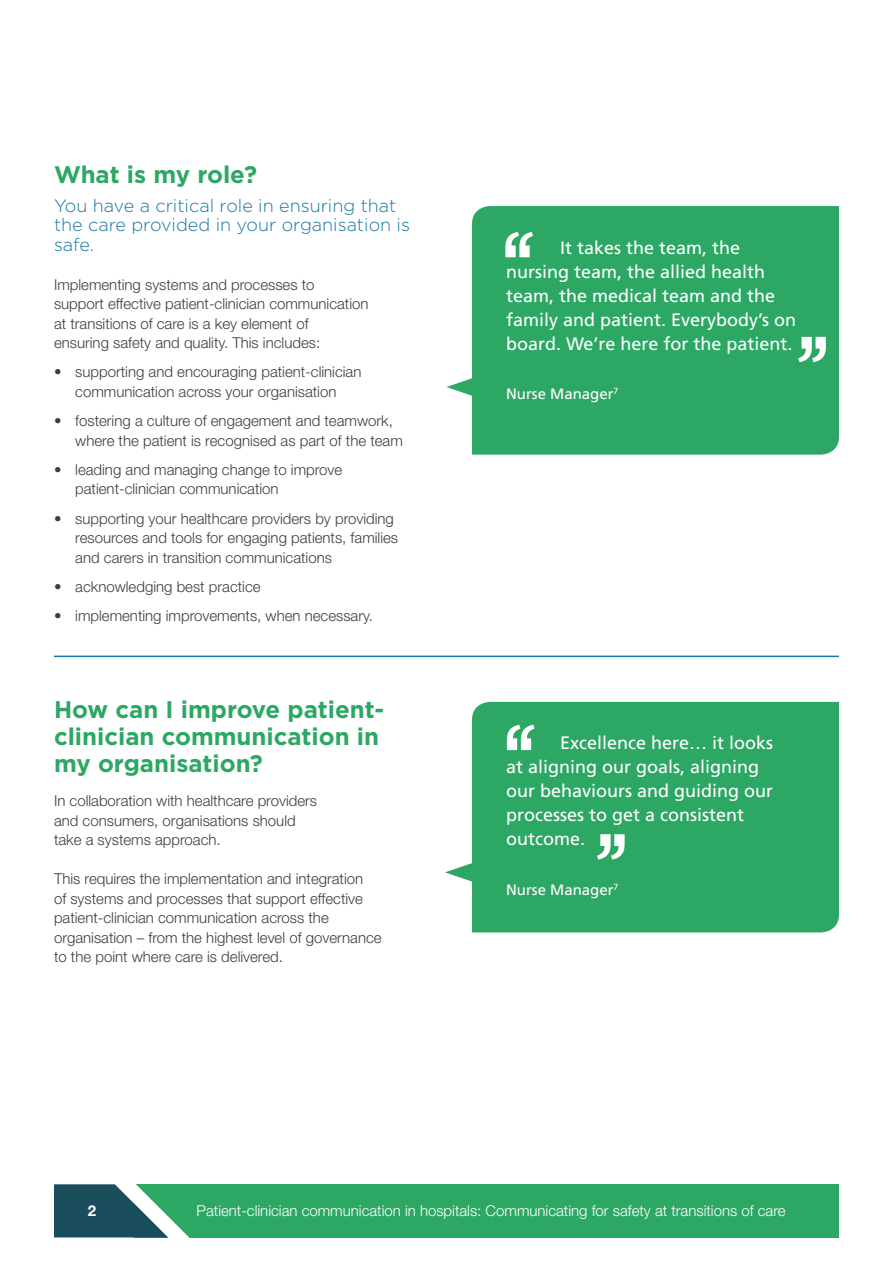
<style>
.page{position:relative;width:893px;height:1263px;background:#fff}
.page>*{position:absolute;margin:0;border:0;box-sizing:border-box;transform-origin:0 0}
.HEADLINE{font:700 24px/27px "Gotham";color:#2da764}
.HL_Body{font:18px/24px "Frutiger LT Std";color:#fff}
.intro{font:300 18px/19.5px "Gotham";color:#1878a4}
.Body{font:300 15px/19.5px "Helvetica Neue LT Std";color:#3e3e3f}
.t1{font:300 15px "Helvetica Neue LT Std";color:#fff}
.HL_Body-2{font:15px "Frutiger LT Std";color:#fff}
.Folio_-_left{font:700 15px "Helvetica Neue LT Std";color:#fff}
</style>
<div class="page">
<div style="left:134px;top:1184px;width:704px;height:53px;background:#2da764"></div>
<svg style="left:54px;top:1184px;width:159px;height:54px"></svg>
<div style="left:472px;top:206px;width:367px;height:249px;background:#2da764"></div>
<div style="left:472px;top:702px;width:367px;height:230px;background:#2da764"></div>
<svg style="left:798px;top:337px;width:28px;height:25px"></svg>
<svg style="left:597px;top:834px;width:28px;height:26px"></svg>
<svg style="left:505px;top:232px;width:28px;height:25px"></svg>
<svg style="left:507px;top:725px;width:27px;height:25px"></svg>
<hr style="left:54px;top:656px;width:785px;height:1px;background:#1878a4">
<svg style="left:446px;top:375px;width:35px;height:24px"></svg>
<svg style="left:445px;top:861px;width:34px;height:23px"></svg>
<p class="HEADLINE" style="left:54px;top:161px;width:205px">What is my role?</p>
<p class="intro" style="left:54px;top:195px;width:358px">You have a critical role in ensuring that the care provided in your organisation is safe.</p>
<p class="Body" style="left:54px;top:274px;width:316px">Implementing systems and processes to<br>support effective patient-clinician communication at transitions of care is a key element of<br>ensuring safety and quality. This includes:</p>
<p class="Body" style="left:54px;top:362px;width:309px;text-align:center">• supporting and encouraging patient-clinician communication across your organisation</p>
<p class="Body" style="left:75px;top:411px;width:329px;text-indent:-21px">• fostering a culture of engagement and teamwork, where the patient is recognised as part of the team</p>
<p class="Body" style="left:75px;top:459px;width:269px;text-indent:-21px">• leading and managing change to improve patient-clinician communication</p>
<p class="Body" style="left:75px;top:508px;width:324px;text-indent:-21px">• supporting your healthcare providers by providing resources and tools for engaging patients, families and carers in transition communications</p>
<p class="Body" style="left:54px;top:576px;width:208px">• acknowledging best practice</p>
<p class="Body" style="left:54px;top:606px;width:320px">• implementing improvements, when necessary.</p>
<p class="HEADLINE" style="left:54px;top:695px;width:332px">How can I improve patient&shy;clinician communication in my organisation?</p>
<p class="Body" style="left:54px;top:791px;width:265px">In collaboration with healthcare providers and consumers, organisations should take a systems approach.</p>
<p class="Body" style="left:54px;top:869px;width:329px">This requires the implementation and integration<br>of systems and processes that support effective patient-clinician communication across the organisation – from the highest level of governance to the point where care is delivered.</p>
<p class="HL_Body" style="left:506px;top:235px;width:292px;text-indent:54px">It takes the team, the nursing team, the allied health team, the medical team and the family and patient. Everybody’s on board. We’re here for the patient.</p>
<p class="HL_Body-2" style="left:506px;top:385px;width:114px">Nurse Manager<sup>7</sup></p>
<p class="HL_Body" style="left:506px;top:731px;width:269px;text-indent:54px">Excellence here… it looks at aligning our goals, aligning our behaviours and guiding our processes to get a consistent outcome.</p>
<p class="HL_Body-2" style="left:506px;top:881px;width:114px">Nurse Manager<sup>7</sup></p>
<p class="Folio_-_left" style="left:88px;top:1201px;width:10px">2</p>
<p class="t1" style="left:197px;top:1201px;width:590px">Patient-clinician communication in hospitals: Communicating for safety at transitions of care</p>
</div>
